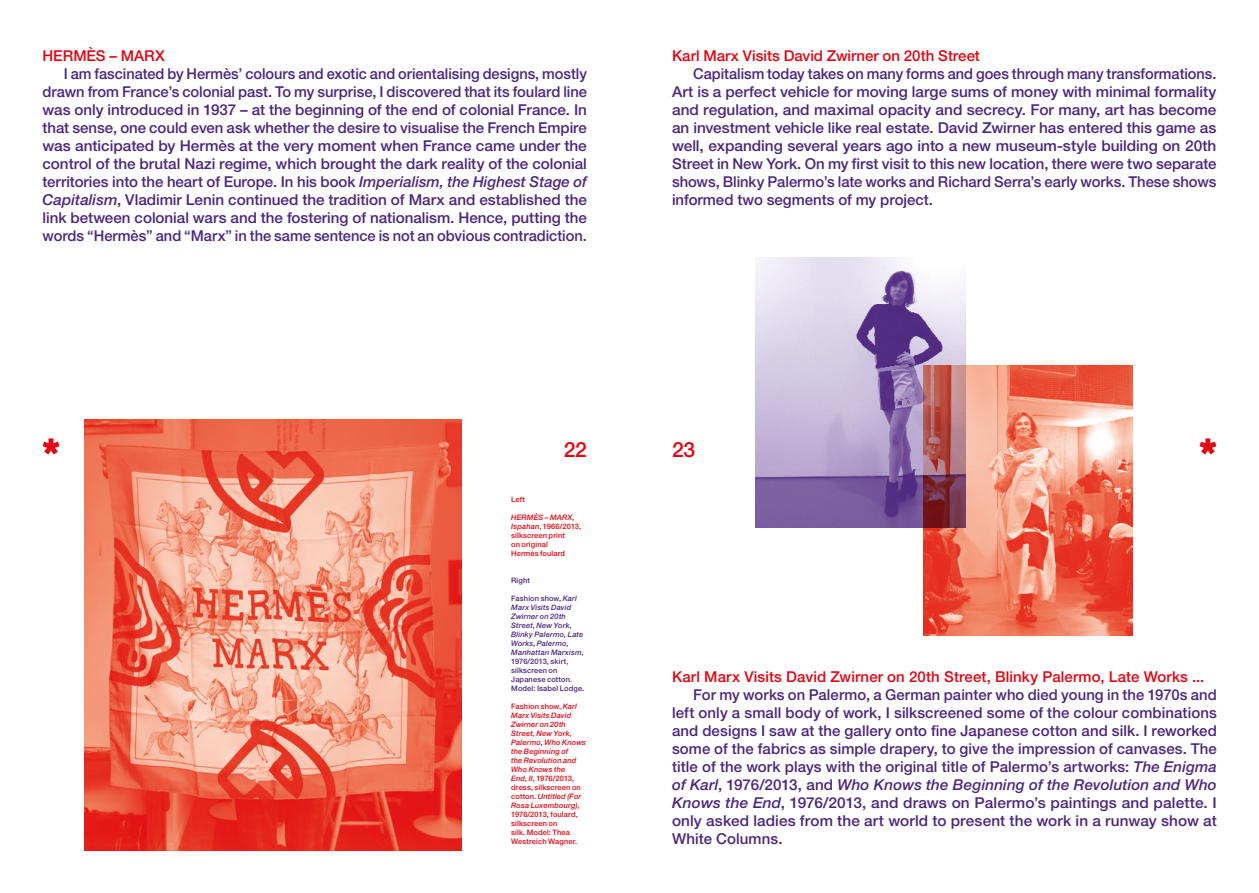
<style>
.page{position:relative;width:1259px;height:893px;background:#fff}
.page>*{position:absolute;margin:0;border:0;box-sizing:border-box;transform-origin:0 0}
.t1{font:500 21px "Helvetica Neue LT Std";color:#e30613}
.Red_Body{font:500 15px/18px "Helvetica Neue LT Std";color:#4b267f;text-align:justify}
.Red_Body-2{font:500 15px "Helvetica Neue LT Std";letter-spacing:.005em;color:#e30613}
.Red_Body-3{font:italic 500 7.5px/9px "Helvetica Neue LT Std";letter-spacing:.015em;color:#e30613}
.Red_Body-4{font:italic 500 7.5px/9px "Helvetica Neue LT Std";letter-spacing:.02em;color:#4b267f}
.Red_Body-5{font:500 7.5px/9px "Helvetica Neue LT Std";letter-spacing:.015em;color:#e30613}
.Red_Body-6{font:500 7.5px "Helvetica Neue LT Std";letter-spacing:.015em;color:#4b267f}
.s1{font-style:italic}
.s2{font-style:normal}
</style>
<div class="page">
<img style="left:84px;top:420px;width:377px;height:430px">
<img style="left:756px;top:258px;width:209px;height:269px">
<img style="left:923px;top:366px;width:209px;height:269px">
<svg style="left:43px;top:438px;width:17px;height:17px"></svg>
<svg style="left:1199px;top:438px;width:17px;height:17px"></svg>
<p class="Red_Body-2" style="left:43px;top:46px;width:124px">HERMÈS – MARX</p>
<p class="Red_Body" style="left:43px;top:64px;width:546px;text-indent:21px">I am fascinated by Hermès’ colours and exotic and orientalising designs, mostly drawn from France’s colonial past. To my surprise, I discovered that its foulard line was only introduced in 1937 – at the beginning of the end of colonial France. In that sense, one could even ask whether the desire to visualise the French Empire was anticipated by Hermès at the very moment when France came under the control of the brutal Nazi regime, which brought the dark reality of the colonial territories into the heart of Europe. In his book <span class="s1">Imperialism, the Highest Stage of Capitalism</span>, Vladimir Lenin continued the tradition of Marx and established the link between colonial wars and the fostering of nationalism. Hence, putting the words “Hermès” and “Marx” in the same sentence is not an obvious contradiction.</p>
<p class="Red_Body-2" style="left:672px;top:46px;width:309px">Karl Marx Visits David Zwirner on 20th Street</p>
<p class="Red_Body" style="left:672px;top:64px;width:546px;text-indent:21px">Capitalism today takes on many forms and goes through many transformations.<br>Art is a perfect vehicle for moving large sums of money with minimal formality and regulation, and maximal opacity and secrecy. For many, art has become an investment vehicle like real estate. David Zwirner has entered this game as well, expanding several years ago into a new museum-style building on 20th Street in New York. On my first visit to this new location, there were two separate shows, Blinky Palermo’s late works and Richard Serra’s early works. These shows informed two segments of my project.</p>
<h1 class="t1" style="left:564px;top:437px;width:25px">22</h1>
<h1 class="t1" style="left:672px;top:437px;width:25px">23</h1>
<p class="Red_Body-5" style="left:511px;top:494px;width:15px">Left</p>
<p class="Red_Body-5" style="left:511px;top:512px;width:72px"><span class="s1">HERMÈS – MARX</span>,<br><span class="s1">Ispahan</span>, 1966/2013, silkscreen print<br>on original<br>Hermès foulard</p>
<p class="Red_Body-6" style="left:511px;top:575px;width:20px">Right</p>
<p class="Red_Body-4" style="left:511px;top:593px;width:75px"><span class="s2">Fashion show,</span> Karl<br>Marx Visits David<br>Zwirner on 20th<br>Street, New York<span class="s2">,<br></span>Blinky Palermo, Late<br>Works<span class="s2">,</span> Palermo,<br>Manhattan Marxism<span class="s2">,<br>1976/2013, skirt, silkscreen on<br>Japanese cotton.<br>Model: Isabel Lodge.</span></p>
<p class="Red_Body-3" style="left:511px;top:701px;width:76px"><span class="s2">Fashion show,</span> Karl<br>Marx Visits David<br>Zwirner on 20th<br>Street, New York<span class="s2">,<br></span>Palermo, Who Knows the Beginning of<br>the Revolution and<br>Who Knows the<br>End, II<span class="s2">, 1976/2013, dress, silkscreen on cotton.</span> Untitled (For<br>Rosa Luxembourg)<span class="s2">,<br>1976/2013, foulard, silkscreen on<br>silk. Model: Thea<br>Westreich Wagner.</span></p>
<p class="Red_Body-2" style="left:672px;top:667px;width:534px">Karl Marx Visits David Zwirner on 20th Street, Blinky Palermo, Late Works ...</p>
<p class="Red_Body" style="left:672px;top:685px;width:546px;text-indent:21px">For my works on Palermo, a German painter who died young in the 1970s and left only a small body of work, I silkscreened some of the colour combinations and designs I saw at the gallery onto fine Japanese cotton and silk. I reworked some of the fabrics as simple drapery, to give the impression of canvases. The title of the work plays with the original title of Palermo’s artworks: <span class="s1">The Enigma of Karl</span>, 1976/2013, and <span class="s1">Who Knows the Beginning of the Revolution and Who Knows the End</span>, 1976/2013, and draws on Palermo’s paintings and palette. I only asked ladies from the art world to present the work in a runway show at White Columns.</p>
</div>
